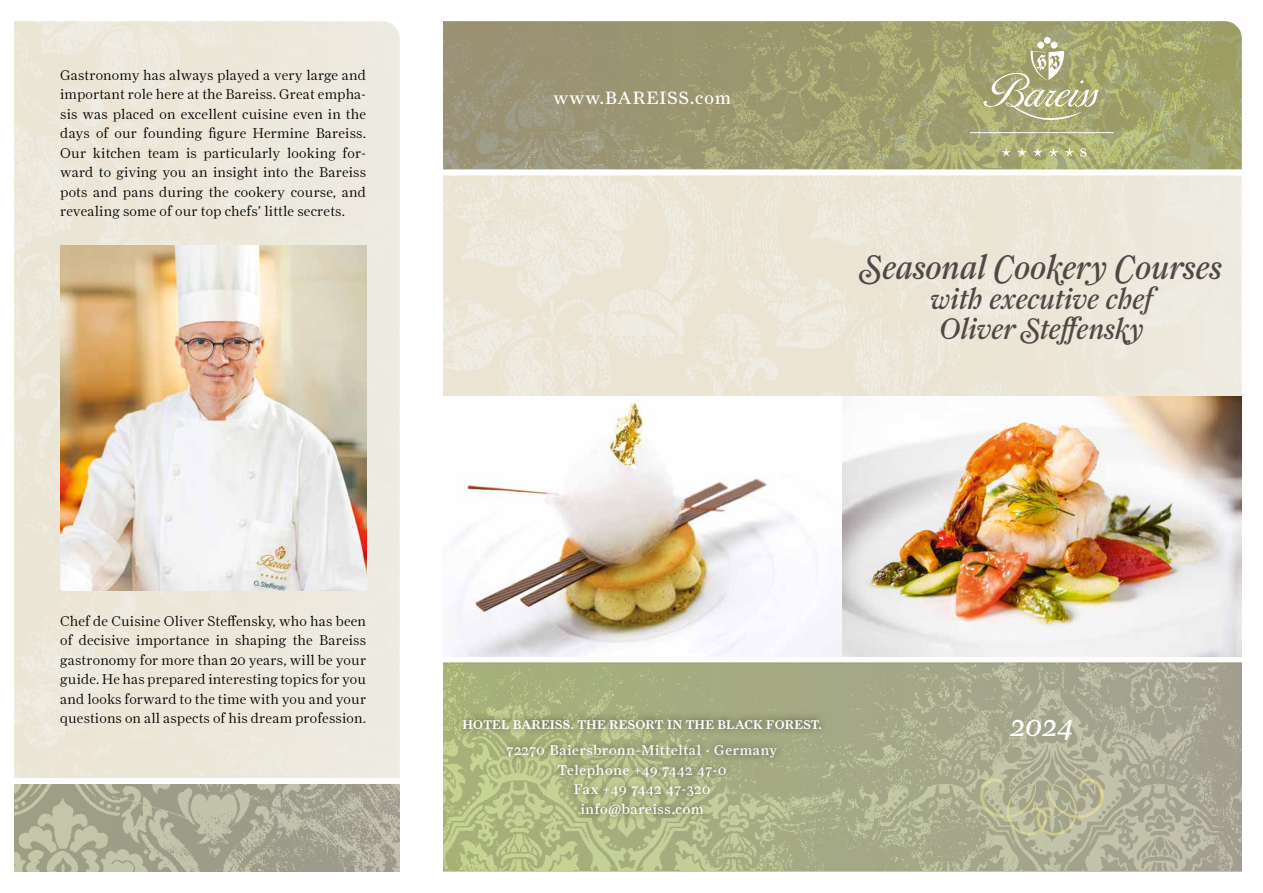
<style>
.page{position:relative;width:1263px;height:893px;background:#fff}
.page>*{position:absolute;margin:0;border:0;box-sizing:border-box;transform-origin:0 0}
.t1{font:34.5px "Farnham Display Reg Ital Swash";color:#504746}
.t2{font:30px/30px "Farnham Display Reg Ital Swash";color:#504746;text-align:center}
.t3{font:30px "Farnham Display Reg Ital Swash";color:#fff}
.t4{font:18px "Farnham Display";letter-spacing:.06em;color:#fff}
.t5{font:14.25px/19.5px "Farnham Display Light OSF";letter-spacing:.015em;color:#000;text-align:justify}
.t6{font:14.25px/19.5px "Farnham Display Regular OSF";letter-spacing:.05em;color:#fff;text-align:center}
.t7{font:12.75px "Farnham Display Medium OSF";letter-spacing:.02em;color:#fff}
</style>
<div class="page">
<img style="left:443px;top:663px;width:799px;height:208px">
<svg style="left:443px;top:175px;width:799px;height:488px;background:#ebe6d8"></svg>
<svg style="left:443px;top:21px;width:799px;height:148px;background:#a09d72"></svg>
<div style="left:412px;top:656px;width:834px;height:6px;background:#fff"></div>
<svg style="left:979px;top:777px;width:125px;height:59px;background:#b5b596"></svg>
<div style="left:14px;top:21px;width:386px;height:757px;background:#ece8db"></div>
<svg style="left:14px;top:784px;width:386px;height:87px;background:#acac96"></svg>
<img style="left:842px;top:397px;width:400px;height:259px">
<svg style="left:443px;top:397px;width:399px;height:259px"></svg>
<div style="left:1037px;top:42px;width:7px;height:7px;background:#fff;border-radius:50%"></div>
<div style="left:1050px;top:42px;width:7px;height:7px;background:#fff;border-radius:50%"></div>
<div style="left:1044px;top:37px;width:7px;height:7px;background:#fff;border-radius:50%"></div>
<svg style="left:983px;top:46px;width:116px;height:74px;background:#b1b284"></svg>
<hr style="left:970px;top:132px;width:144px;height:1px;background:#fff">
<svg style="left:1001px;top:147px;width:10px;height:10px"></svg>
<svg style="left:1017px;top:147px;width:10px;height:10px"></svg>
<svg style="left:1049px;top:147px;width:9px;height:10px"></svg>
<svg style="left:1033px;top:147px;width:10px;height:10px"></svg>
<svg style="left:1064px;top:147px;width:10px;height:10px"></svg>
<svg style="left:1080px;top:148px;width:6px;height:9px"></svg>
<div style="left:456px;top:711px;width:373px;height:113px;background:#000;opacity:.6"></div>
<img style="left:60px;top:246px;width:306px;height:344px">
<p class="t5" style="left:60px;top:65px;width:307px">Gastronomy has always played a very large and important role here at the Bareiss. Great empha&shy;sis was placed on excellent cuisine even in the days of our founding figure Hermine Bareiss.<br>Our kitchen team is particularly looking for&shy;ward to giving you an insight into the Bareiss pots and pans during the cookery course, and revealing some of our top chefs’ little secrets.</p>
<p class="t4" style="left:553px;top:87px;width:179px">www.BAREISS.com</p>
<h1 class="t1" style="left:861px;top:247px;width:362px">Seasonal Cookery Courses</h1>
<h2 class="t2" style="left:930px;top:283px;width:224px">with executive chef<br>Oliver Steffensky</h2>
<p class="t5" style="left:60px;top:611px;width:307px">Chef de Cuisine Oliver Steffensky, who has been of decisive importance in shaping the Bareiss gastronomy for more than 20 years, will be your guide. He has prepared interesting topics for you and looks forward to the time with you and your questions on all aspects of his dream profession.</p>
<p class="t7" style="left:462px;top:717px;width:361px">HOTEL BAREISS. THE RESORT IN THE BLACK FOREST.</p>
<p class="t6" style="left:507px;top:740px;width:272px">72270 Baiersbronn-Mitteltal · Germany<br>Telephone +49 7442 47-0<br>Fax +49 7442 47-320<br>info@bareiss.com</p>
<h2 class="t3" style="left:1010px;top:708px;width:66px">2024</h2>
</div>
